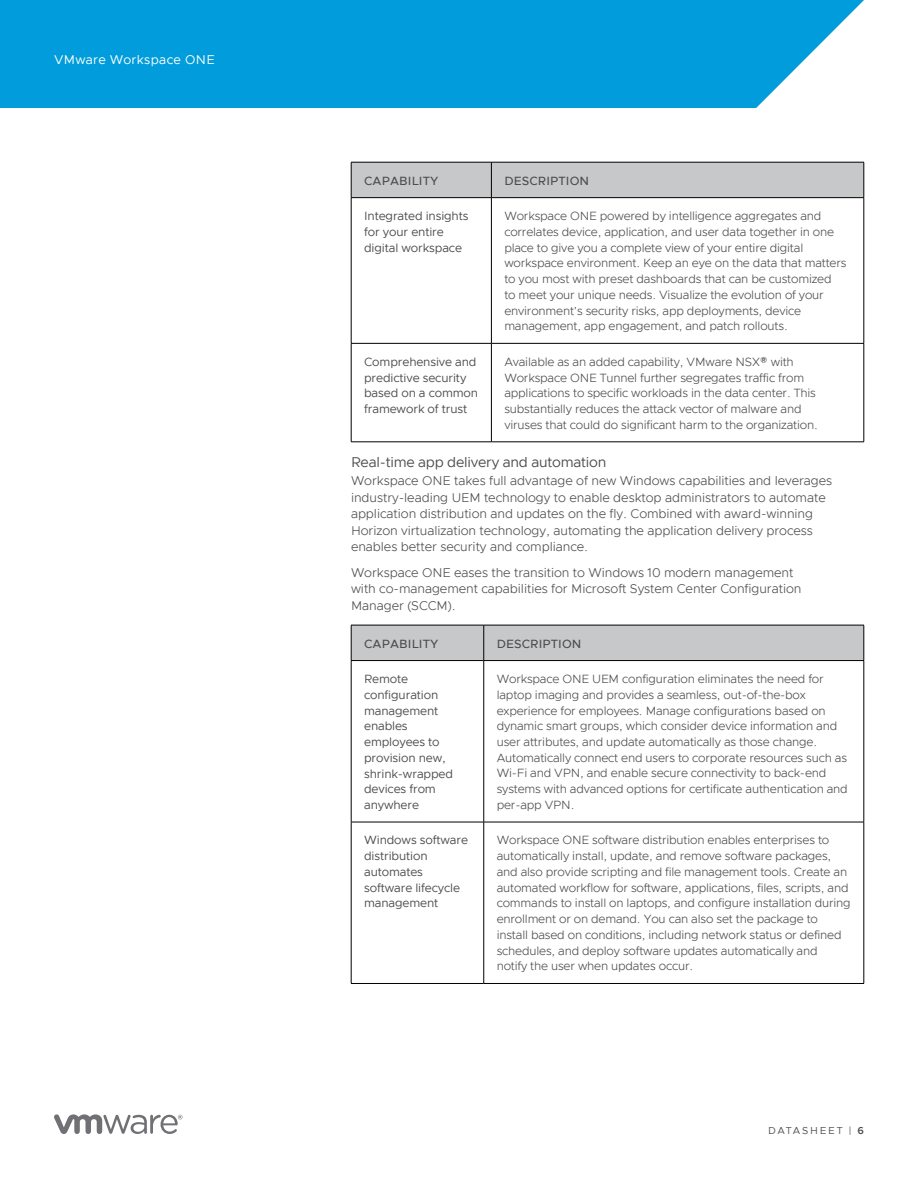
<style>
.page{position:relative;width:918px;height:1188px;background:#fff}
.page>*{position:absolute;margin:0;border:0;box-sizing:border-box;transform-origin:0 0}
.t1{font:14.25px "Metropolis";letter-spacing:-.015em;color:#4d4d4f}
.t2{font:300 12.75px/16.5px "Metropolis";letter-spacing:-.005em;color:#4d4d4f}
.t3{font:12.75px "Metropolis";letter-spacing:.025em;color:#fff}
.t4{font:300 12px/15.8px "Metropolis";letter-spacing:-.015em;color:#4d4d4f}
.t5{font:12px/15.8px "Metropolis";letter-spacing:-.01em;color:#4d4d4f}
.t6{font:500 12px "Metropolis";letter-spacing:.01em;color:#4d4d4f}
.t7{font:10.2px "Metropolis";letter-spacing:.165em;color:#4d4d4f}
.s1{font-weight:600}
</style>
<div class="page">
<svg style="left:54px;top:1114px;width:129px;height:20px"></svg>
<div style="left:0;top:0;width:864px;height:108px;background:#009cdc"></div>
<div style="left:352px;top:163px;width:512px;height:34px;background:#c7c8ca"></div>
<svg style="left:352px;top:198px;width:512px;height:244px"></svg>
<hr style="left:351px;top:198px;width:1px;height:145px;background:#000">
<hr style="left:491px;top:198px;width:1px;height:145px;background:#000">
<hr style="left:864px;top:198px;width:1px;height:145px;background:#000">
<hr style="left:351px;top:343px;width:140px;height:1px;background:#000">
<hr style="left:351px;top:344px;width:1px;height:98px;background:#000">
<hr style="left:491px;top:343px;width:373px;height:1px;background:#000">
<hr style="left:491px;top:344px;width:1px;height:98px;background:#000">
<hr style="left:864px;top:344px;width:1px;height:98px;background:#000">
<hr style="left:351px;top:442px;width:140px;height:1px;background:#000">
<hr style="left:491px;top:442px;width:373px;height:1px;background:#000">
<hr style="left:351px;top:162px;width:140px;height:1px;background:#000">
<hr style="left:351px;top:162px;width:1px;height:35px;background:#000">
<hr style="left:491px;top:162px;width:373px;height:1px;background:#000">
<hr style="left:491px;top:162px;width:1px;height:35px;background:#000">
<hr style="left:864px;top:162px;width:1px;height:35px;background:#000">
<hr style="left:351px;top:197px;width:140px;height:1px;background:#000">
<hr style="left:491px;top:197px;width:373px;height:1px;background:#000">
<div style="left:352px;top:626px;width:512px;height:34px;background:#c7c8ca"></div>
<svg style="left:352px;top:661px;width:512px;height:322px"></svg>
<hr style="left:351px;top:661px;width:1px;height:161px;background:#000">
<hr style="left:483px;top:661px;width:1px;height:161px;background:#000">
<hr style="left:864px;top:661px;width:1px;height:161px;background:#000">
<hr style="left:351px;top:822px;width:133px;height:1px;background:#000">
<hr style="left:351px;top:822px;width:1px;height:161px;background:#000">
<hr style="left:484px;top:822px;width:380px;height:1px;background:#000">
<hr style="left:483px;top:822px;width:1px;height:161px;background:#000">
<hr style="left:864px;top:822px;width:1px;height:161px;background:#000">
<hr style="left:351px;top:983px;width:133px;height:1px;background:#000">
<hr style="left:484px;top:983px;width:380px;height:1px;background:#000">
<hr style="left:351px;top:625px;width:133px;height:1px;background:#000">
<hr style="left:351px;top:625px;width:1px;height:35px;background:#000">
<hr style="left:484px;top:625px;width:380px;height:1px;background:#000">
<hr style="left:483px;top:625px;width:1px;height:35px;background:#000">
<hr style="left:864px;top:625px;width:1px;height:35px;background:#000">
<hr style="left:351px;top:660px;width:133px;height:1px;background:#000">
<hr style="left:484px;top:660px;width:380px;height:1px;background:#000">
<p class="t3" style="left:54px;top:52px;width:162px">VMware Workspace ONE</p>
<p class="t6" style="left:364px;top:173px;width:76px">CAPABILITY</p>
<p class="t6" style="left:504px;top:173px;width:86px">DESCRIPTION</p>
<p class="t5" style="left:364px;top:208px;width:106px">Integrated insights for your entire digital workspace</p>
<p class="t4" style="left:504px;top:208px;width:344px">Workspace ONE powered by intelligence aggregates and correlates device, application, and user data together in one place to give you a complete view of your entire digital workspace environment. Keep an eye on the data that matters to you most with preset dashboards that can be customized<br>to meet your unique needs. Visualize the evolution of your environment’s security risks, app deployments, device management, app engagement, and patch rollouts.</p>
<p class="t5" style="left:364px;top:354px;width:115px">Comprehensive and predictive security based on a common framework of trust</p>
<p class="t4" style="left:504px;top:354px;width:315px">Available as an added capability, VMware NSX® with Workspace ONE Tunnel further segregates traffic from applications to specific workloads in the data center. This substantially reduces the attack vector of malware and viruses that could do significant harm to the organization.</p>
<p class="t1" style="left:351px;top:453px;width:257px">Real-time app delivery and automation</p>
<p class="t2" style="left:351px;top:473px;width:483px">Workspace ONE takes full advantage of new Windows capabilities and leverages industry-leading UEM technology to enable desktop administrators to automate application distribution and updates on the fly. Combined with award-winning Horizon virtualization technology, automating the application delivery process enables better security and compliance.</p>
<p class="t2" style="left:351px;top:564px;width:452px">Workspace ONE eases the transition to Windows 10 modern management with co-management capabilities for Microsoft System Center Configuration<br>Manager (SCCM).</p>
<p class="t6" style="left:364px;top:636px;width:76px">CAPABILITY</p>
<p class="t6" style="left:497px;top:636px;width:86px">DESCRIPTION</p>
<p class="t5" style="left:364px;top:671px;width:90px">Remote configuration management enables employees to provision new, shrink-wrapped devices from anywhere</p>
<p class="t4" style="left:497px;top:671px;width:353px">Workspace ONE UEM configuration eliminates the need for laptop imaging and provides a seamless, out-of-the-box experience for employees. Manage configurations based on dynamic smart groups, which consider device information and user attributes, and update automatically as those change.<br>Automatically connect end users to corporate resources such as Wi-Fi and VPN, and enable secure connectivity to back-end systems with advanced options for certificate authentication and per-app VPN.</p>
<p class="t5" style="left:364px;top:832px;width:105px">Windows software distribution automates software lifecycle management</p>
<p class="t4" style="left:497px;top:832px;width:356px">Workspace ONE software distribution enables enterprises to automatically install, update, and remove software packages, and also provide scripting and file management tools. Create an automated workflow for software, applications, files, scripts, and commands to install on laptops, and configure installation during enrollment or on demand. You can also set the package to install based on conditions, including network status or defined schedules, and deploy software updates automatically and notify the user when updates occur.</p>
<p class="t7" style="left:768px;top:1124px;width:97px">DATASHEET | <span class="s1">6</span></p>
</div>
